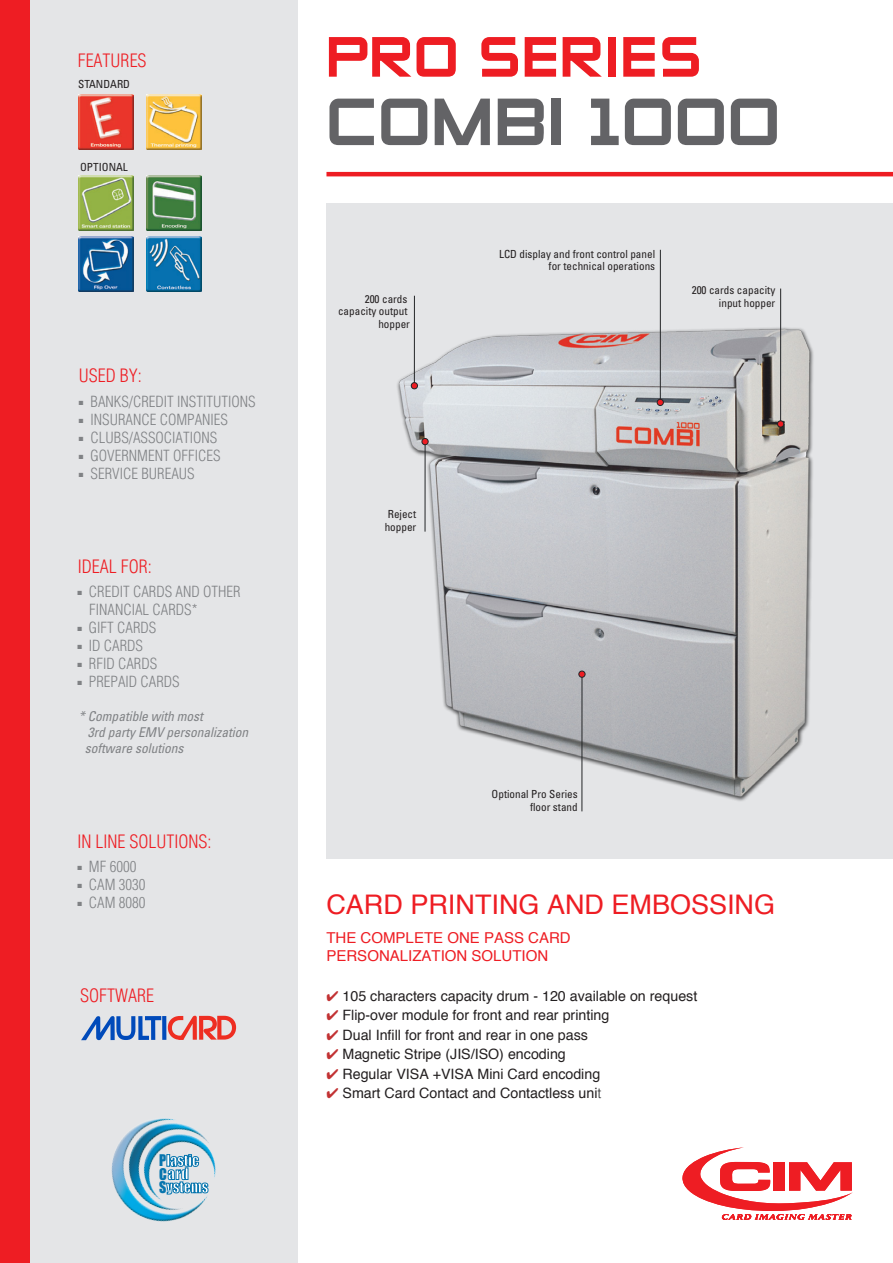
<style>
.page{position:relative;width:893px;height:1263px;background:#fff}
.page>*{position:absolute;margin:0;border:0;box-sizing:border-box;transform-origin:0 0}
.t1{font:79.2px "Zero Twos";color:#636366}
.t2{font:67.5px "Zero Twos";color:#ee1d23}
.t3{font:27px "Helvetica";color:#ee1d23}
.t4{font:300 condensed 18px "Helvetica LT";color:#ee1d23}
.t5{font:300 condensed 15px/18px "Helvetica LT";color:#808285}
.t6{font:15px/18px "Helvetica";color:#ee1d23}
.t7{font:14.7px/13.2px "Impact";color:#fff;scale:.95 1}
.t8{font:14.25px "Helvetica";color:#231f20}
.t9{font:italic condensed 13.5px/16.2px "Univers";letter-spacing:-.005em;color:#808285}
.t10{font:condensed 11.1px/12.3px "Univers";color:#231f20;text-align:right}
.s1{color:#0775ae}
.s2{color:#c23233}
.s3{font-family:"Helvetica LT";font-weight:300;color:#252628}
</style>
<div class="page">
<div style="left:28px;top:0;width:270px;height:1263px;background:#e4e5e7"></div>
<div style="left:326px;top:203px;width:567px;height:655px;background:#e4e5e7"></div>
<hr style="left:326px;top:172px;width:567px;height:4px;background:#ee1d23">
<img style="left:397px;top:325px;width:417px;height:487px">
<hr style="left:660px;top:250px;width:1px;height:152px;background:#232527">
<svg style="left:657px;top:399px;width:6px;height:6px"></svg>
<div style="left:657px;top:399px;width:7px;height:7px;border:1px solid #232527;border-radius:50%"></div>
<hr style="left:582px;top:674px;width:1px;height:137px;background:#232527">
<svg style="left:579px;top:671px;width:6px;height:6px"></svg>
<div style="left:578px;top:671px;width:7px;height:7px;border:1px solid #232527;border-radius:50%"></div>
<hr style="left:425px;top:442px;width:1px;height:90px;background:#232527">
<div style="left:422px;top:438px;width:6px;height:7px;background:#ee1d23;border-radius:50%"></div>
<div style="left:422px;top:438px;width:6px;height:7px;border:1px solid #232527;border-radius:50%"></div>
<hr style="left:414px;top:296px;width:1px;height:90px;background:#232527">
<svg style="left:411px;top:383px;width:6px;height:6px"></svg>
<div style="left:411px;top:382px;width:7px;height:7px;border:1px solid #232527;border-radius:50%"></div>
<hr style="left:780px;top:289px;width:1px;height:138px;background:#232527">
<div style="left:777px;top:421px;width:7px;height:6px;background:#ee1d23;border-radius:50%"></div>
<div style="left:777px;top:420px;width:7px;height:7px;border:1px solid #232527;border-radius:50%"></div>
<div style="left:0;top:0;width:30px;height:1263px;background:#ee1d23"></div>
<img style="left:79px;top:176px;width:55px;height:55px">
<img style="left:147px;top:236px;width:55px;height:55px">
<img style="left:147px;top:176px;width:55px;height:55px">
<img style="left:79px;top:236px;width:55px;height:55px">
<img style="left:79px;top:95px;width:55px;height:54px">
<img style="left:147px;top:95px;width:55px;height:54px">
<img style="left:111px;top:1118px;width:105px;height:104px">
<svg style="left:166px;top:1154px;width:43px;height:41px"></svg>
<svg style="left:682px;top:1147px;width:171px;height:73px"></svg>
<svg style="left:81px;top:1016px;width:80px;height:24px"></svg>
<svg style="left:162px;top:1016px;width:4px;height:24px"></svg>
<svg style="left:168px;top:1016px;width:68px;height:24px"></svg>
<p class="t4" style="left:78px;top:49px;width:70px">FEATURES</p>
<p class="t10" style="left:78px;top:77px;width:53px">STANDARD</p>
<p class="t10" style="left:80px;top:161px;width:49px">OPTIONAL</p>
<p class="t4" style="left:79px;top:364px;width:64px">USED BY:</p>
<p class="t5" style="left:79px;top:393px;width:178px">■ BANKS/CREDIT INSTITUTIONS</p>
<p class="t5" style="left:79px;top:411px;width:151px">■ INSURANCE COMPANIES</p>
<p class="t5" style="left:79px;top:429px;width:140px">■ CLUBS/ASSOCIATIONS</p>
<p class="t5" style="left:79px;top:447px;width:143px">■ GOVERNMENT OFFICES</p>
<p class="t5" style="left:79px;top:465px;width:117px">■ SERVICE BUREAUS</p>
<p class="t4" style="left:78px;top:555px;width:75px">IDEAL FOR:</p>
<p class="t5" style="left:89px;top:583px;width:153px;text-indent:-12px">■ CREDIT CARDS AND OTHER<br>FINANCIAL CARDS*</p>
<p class="t5" style="left:77px;top:619px;width:81px">■ GIFT CARDS</p>
<p class="t5" style="left:77px;top:637px;width:67px">■ ID CARDS</p>
<p class="t5" style="left:77px;top:655px;width:81px">■ RFID CARDS</p>
<p class="t5" style="left:77px;top:673px;width:104px">■ PREPAID CARDS</p>
<p class="t9" style="left:85px;top:707px;width:165px;text-indent:-6px">* Compatible with most<br>3rd party EMV personalization software solutions</p>
<p class="t4" style="left:77px;top:830px;width:135px">IN LINE SOLUTIONS:</p>
<p class="t5" style="left:77px;top:858px;width:60px">■ MF 6000</p>
<p class="t5" style="left:77px;top:876px;width:70px">■ CAM 3030</p>
<p class="t5" style="left:77px;top:894px;width:70px">■ CAM 8080</p>
<p class="t4" style="left:80px;top:984px;width:75px">SOFTWARE</p>
<p class="t7" style="left:159px;top:1153px;width:53px"><span class="s1">P</span>lastic<br><span class="s1">C</span>ard<br><span class="s1">S</span>ystems</p>
<h2 class="t2" style="left:326px;top:24px;width:377px">PRO SERIES</h2>
<h1 class="t1" style="left:326px;top:83px;width:455px">COMBI 1000</h1>
<p class="t10" style="left:338px;top:293px;width:73px">200 cards capacity output hopper</p>
<p class="t10" style="left:385px;top:508px;width:33px;text-align:left">Reject hopper</p>
<p class="t10" style="left:499px;top:248px;width:158px">LCD display and front control panel for technical operations</p>
<p class="t10" style="left:692px;top:284px;width:85px">200 cards capacity input hopper</p>
<p class="t10" style="left:492px;top:788px;width:88px">Optional Pro Series floor stand</p>
<h3 class="t3" style="left:326px;top:884px;width:450px">CARD PRINTING AND EMBOSSING</h3>
<p class="t6" style="left:326px;top:929px;width:246px">THE COMPLETE ONE PASS CARD<br>PERSONALIZATION SOLUTION</p>
<p class="t8" style="left:326px;top:985px;width:372px"><span class="s2">✔</span> 105 characters capacity drum - 120 available on request</p>
<p class="t8" style="left:326px;top:1004px;width:284px"><span class="s2">✔</span> Flip-over module for front and rear printing</p>
<p class="t8" style="left:326px;top:1024px;width:263px"><span class="s2">✔</span> Dual Infill for front and rear in one pass</p>
<p class="t8" style="left:326px;top:1043px;width:241px"><span class="s2">✔</span> Magnetic Stripe (JIS/ISO) encoding</p>
<p class="t8" style="left:326px;top:1063px;width:275px"><span class="s2">✔</span> Regular VISA +VISA Mini Card encoding</p>
<p class="t8" style="left:326px;top:1082px;width:276px"><span class="s2">✔</span> Smart Card Contact and Contactless uni<span class="s3">t</span></p>
</div>
